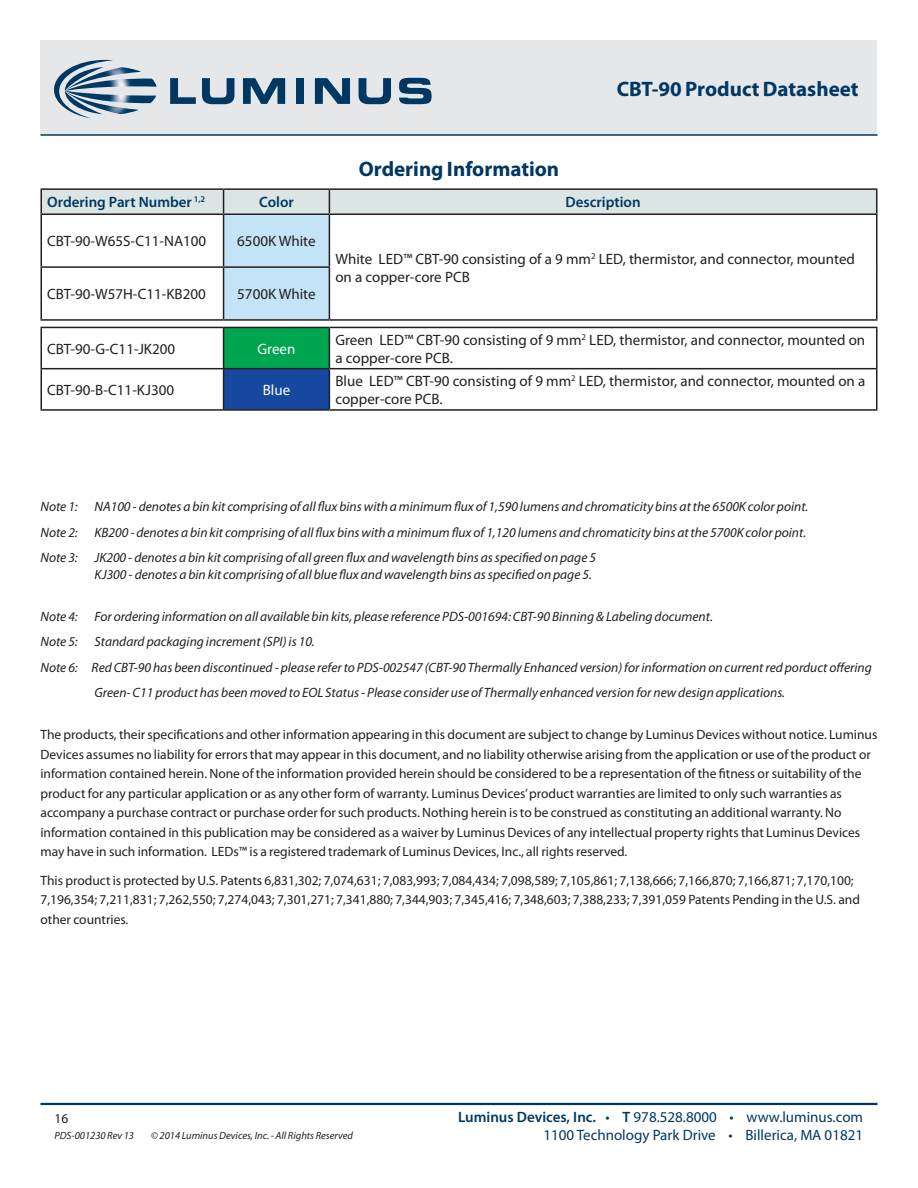
<style>
.page{position:relative;width:918px;height:1188px;background:#fff}
.page>*{position:absolute;margin:0;border:0;box-sizing:border-box;transform-origin:0 0}
.DS_Title1{font:700 21px "Myriad Pro";color:#003863}
.t1{font:15px/18px "Myriad Pro";color:#231f20}
.t2{font:15px "Myriad Pro";color:#003863}
.t3{font:600 15px "Myriad Pro";color:#003863}
.t4{font:15px "Myriad Pro";color:#fff}
.DS_Body{font:13.5px/19.5px "Myriad Pro";color:#231f20}
.DS_Body-2{font:italic 13.5px/16.5px "Myriad Pro";color:#231f20}
.zzFooterRight2{font:13.5px "Myriad Pro";color:#231f20}
.zzFooterRight1{font:italic 10.5px "Myriad Pro";color:#231f20}
.s1{font-weight:600}
</style>
<div class="page">
<div style="left:40px;top:40px;width:838px;height:95px;background:#e6e7e9"></div>
<hr style="left:40px;top:1103px;width:838px;height:2px;background:#003863">
<hr style="left:40px;top:134px;width:838px;height:2px;background:#003863">
<svg style="left:54px;top:60px;width:103px;height:58px"></svg>
<svg style="left:170px;top:78px;width:26px;height:26px"></svg>
<svg style="left:202px;top:78px;width:32px;height:26px"></svg>
<svg style="left:243px;top:78px;width:42px;height:26px"></svg>
<div style="left:296px;top:78px;width:8px;height:26px;background:#003863"></div>
<svg style="left:315px;top:78px;width:35px;height:26px"></svg>
<svg style="left:359px;top:78px;width:32px;height:26px"></svg>
<svg style="left:399px;top:78px;width:33px;height:26px"></svg>
<hr style="left:40px;top:215px;width:2px;height:51px;background:#231f20">
<hr style="left:876px;top:215px;width:2px;height:52px;background:#231f20">
<hr style="left:40px;top:266px;width:184px;height:2px;background:#231f20">
<hr style="left:40px;top:268px;width:2px;height:51px;background:#231f20">
<hr style="left:876px;top:267px;width:2px;height:52px;background:#231f20">
<hr style="left:40px;top:319px;width:184px;height:2px;background:#231f20">
<hr style="left:224px;top:319px;width:105px;height:2px;background:#231f20">
<hr style="left:329px;top:319px;width:549px;height:2px;background:#231f20">
<hr style="left:40px;top:188px;width:184px;height:2px;background:#231f20">
<hr style="left:40px;top:190px;width:2px;height:23px;background:#231f20">
<hr style="left:224px;top:188px;width:105px;height:2px;background:#231f20">
<hr style="left:329px;top:188px;width:549px;height:2px;background:#231f20">
<svg style="left:41px;top:189px;width:836px;height:131px"></svg>
<hr style="left:876px;top:190px;width:2px;height:23px;background:#231f20">
<hr style="left:40px;top:213px;width:184px;height:2px;background:#231f20">
<hr style="left:224px;top:213px;width:105px;height:2px;background:#231f20">
<hr style="left:329px;top:213px;width:549px;height:2px;background:#231f20">
<div style="left:224px;top:327px;width:105px;height:42px;background:#00a54f"></div>
<div style="left:224px;top:369px;width:105px;height:41px;background:#15489e"></div>
<hr style="left:40px;top:327px;width:184px;height:1px;background:#231f20">
<hr style="left:40px;top:328px;width:2px;height:40px;background:#231f20">
<hr style="left:224px;top:327px;width:105px;height:1px;background:#231f20">
<hr style="left:223px;top:328px;width:1px;height:40px;background:#231f20">
<hr style="left:329px;top:327px;width:549px;height:1px;background:#231f20">
<hr style="left:329px;top:328px;width:1px;height:40px;background:#231f20">
<hr style="left:876px;top:328px;width:2px;height:40px;background:#231f20">
<hr style="left:40px;top:368px;width:184px;height:1px;background:#231f20">
<hr style="left:40px;top:369px;width:2px;height:40px;background:#231f20">
<hr style="left:224px;top:368px;width:105px;height:1px;background:#231f20">
<hr style="left:223px;top:369px;width:1px;height:40px;background:#231f20">
<hr style="left:329px;top:368px;width:549px;height:1px;background:#231f20">
<hr style="left:329px;top:369px;width:1px;height:40px;background:#231f20">
<hr style="left:876px;top:369px;width:2px;height:40px;background:#231f20">
<hr style="left:40px;top:409px;width:184px;height:2px;background:#231f20">
<hr style="left:224px;top:409px;width:105px;height:2px;background:#231f20">
<hr style="left:329px;top:409px;width:549px;height:2px;background:#231f20">
<h1 class="DS_Title1" style="left:359px;top:156px;width:202px">Ordering Information</h1>
<p class="DS_Title1" style="left:617px;top:75px;width:243px">CBT-90 Product Datasheet</p>
<p class="t3" style="left:47px;top:193px;width:159px">Ordering Part Number <sup>1,2</sup></p>
<p class="t3" style="left:259px;top:193px;width:36px">Color</p>
<p class="t3" style="left:566px;top:193px;width:77px">Description</p>
<p class="t1" style="left:47px;top:232px;width:161px">CBT-90-W65S-C11-NA100</p>
<p class="t1" style="left:237px;top:232px;width:80px">6500K White</p>
<p class="t1" style="left:335px;top:249px;width:521px">White LED™ CBT-90 consisting of a 9 mm<sup>2</sup> LED, thermistor, and connector, mounted on a copper-core PCB</p>
<p class="t1" style="left:47px;top:285px;width:160px">CBT-90-W57H-C11-KB200</p>
<p class="t1" style="left:237px;top:285px;width:80px">5700K White</p>
<p class="t1" style="left:47px;top:339px;width:129px">CBT-90-G-C11-JK200</p>
<p class="t4" style="left:258px;top:339px;width:39px">Green</p>
<p class="t1" style="left:335px;top:330px;width:531px">Green LED™ CBT-90 consisting of 9 mm<sup>2</sup> LED, thermistor, and connector, mounted on a copper-core PCB.</p>
<p class="t1" style="left:47px;top:381px;width:129px">CBT-90-B-C11-KJ300</p>
<p class="t4" style="left:263px;top:381px;width:29px">Blue</p>
<p class="t1" style="left:335px;top:372px;width:531px">Blue LED™ CBT-90 consisting of 9 mm<sup>2</sup> LED, thermistor, and connector, mounted on a copper-core PCB.</p>
<p class="DS_Body-2" style="left:40px;top:498px;width:769px">Note 1: NA100 - denotes a bin kit comprising of all flux bins with a minimum flux of 1,590 lumens and chromaticity bins at the 6500K color point.</p>
<p class="DS_Body-2" style="left:40px;top:524px;width:767px">Note 2: KB200 - denotes a bin kit comprising of all flux bins with a minimum flux of 1,120 lumens and chromaticity bins at the 5700K color point.</p>
<p class="DS_Body-2" style="left:94px;top:549px;width:503px;text-indent:-54px">Note 3: JK200 - denotes a bin kit comprising of all green flux and wavelength bins as specified on page 5<br>KJ300 - denotes a bin kit comprising of all blue flux and wavelength bins as specified on page 5.</p>
<p class="DS_Body-2" style="left:40px;top:608px;width:674px">Note 4: For ordering information on all available bin kits, please reference PDS-001694: CBT-90 Binning &amp; Labeling document.</p>
<p class="DS_Body-2" style="left:40px;top:633px;width:276px">Note 5: Standard packaging increment (SPI) is 10.</p>
<p class="DS_Body-2" style="left:40px;top:659px;width:833px">Note 6: Red CBT-90 has been discontinued - please refer to PDS-002547 (CBT-90 Thermally Enhanced version) for information on current red porduct offering</p>
<p class="DS_Body-2" style="left:94px;top:684px;width:692px">Green- C11 product has been moved to EOL Status - Please consider use of Thermally enhanced version for new design applications.</p>
<p class="DS_Body" style="left:40px;top:725px;width:838px">The products, their specifications and other information appearing in this document are subject to change by Luminus Devices without notice. Luminus Devices assumes no liability for errors that may appear in this document, and no liability otherwise arising from the application or use of the product or information contained herein. None of the information provided herein should be considered to be a representation of the fitness or suitability of the product for any particular application or as any other form of warranty. Luminus Devices’ product warranties are limited to only such warranties as accompany a purchase contract or purchase order for such products. Nothing herein is to be construed as constituting an additional warranty. No information contained in this publication may be considered as a waiver by Luminus Devices of any intellectual property rights that Luminus Devices may have in such information. LEDs™ is a registered trademark of Luminus Devices, Inc., all rights reserved.</p>
<p class="DS_Body" style="left:40px;top:870px;width:821px">This product is protected by U.S. Patents 6,831,302; 7,074,631; 7,083,993; 7,084,434; 7,098,589; 7,105,861; 7,138,666; 7,166,870; 7,166,871; 7,170,100;<br>7,196,354; 7,211,831; 7,262,550; 7,274,043; 7,301,271; 7,341,880; 7,344,903; 7,345,416; 7,348,603; 7,388,233; 7,391,059 Patents Pending in the U.S. and other countries.</p>
<p class="zzFooterRight2" style="left:54px;top:1110px;width:15px">16</p>
<p class="zzFooterRight1" style="left:54px;top:1129px;width:81px">PDS-001230 Rev 13</p>
<p class="zzFooterRight1" style="left:151px;top:1129px;width:204px">© 2014 Luminus Devices, Inc. - All Rights Reserved</p>
<p class="t2" style="left:458px;top:1108px;width:407px"><span class="s1">Luminus Devices, Inc.</span> • <span class="s1">T</span> 978.528.8000 • www.luminus.com</p>
<p class="t2" style="left:543px;top:1126px;width:321px">1100 Technology Park Drive • Billerica, MA 01821</p>
</div>
